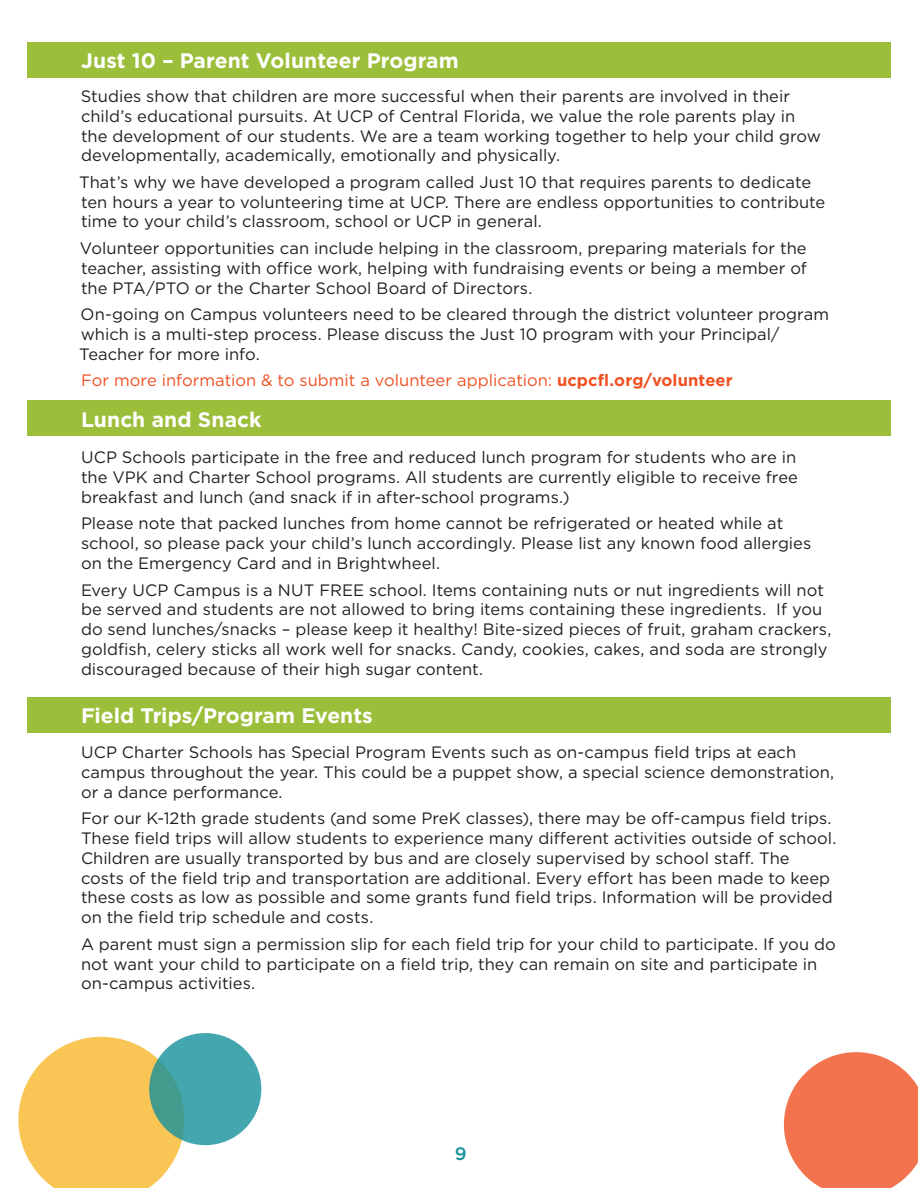
<style>
.page{position:relative;width:918px;height:1188px;background:#fff}
.page>*{position:absolute;margin:0;border:0;box-sizing:border-box;transform-origin:0 0}
.t1{font:700 21px "Gotham";color:#fff}
.t2{font:500 18px "Gotham";color:#16919c}
.Copy{font:16.5px/19.8px "Gotham";color:#231f20}
.Copy-2{font:16.5px "Gotham";color:#f05022}
.s1{font-weight:700}
</style>
<div class="page">
<div style="left:27px;top:42px;width:864px;height:35px;background:#9cbf3b"></div>
<div style="left:27px;top:400px;width:864px;height:36px;background:#9cbf3b"></div>
<div style="left:27px;top:698px;width:864px;height:35px;background:#9cbf3b"></div>
<svg style="left:18px;top:1037px;width:165px;height:151px;background:#f9ce6f"></svg>
<svg style="left:149px;top:1033px;width:112px;height:112px;background:#45a5a8"></svg>
<svg style="left:784px;top:1052px;width:134px;height:136px;background:#f48868"></svg>
<p class="t1" style="left:81px;top:46px;width:379px">Just 10 – Parent Volunteer Program</p>
<p class="Copy" style="left:81px;top:86px;width:742px">Studies show that children are more successful when their parents are involved in their child’s educational pursuits. At UCP of Central Florida, we value the role parents play in the development of our students. We are a team working together to help your child grow developmentally, academically, emotionally and physically.</p>
<p class="Copy" style="left:79px;top:172px;width:748px">That’s why we have developed a program called Just 10 that requires parents to dedicate ten hours a year to volunteering time at UCP. There are endless opportunities to contribute time to your child’s classroom, school or UCP in general.</p>
<p class="Copy" style="left:80px;top:238px;width:728px;text-align:justify">Volunteer opportunities can include helping in the classroom, preparing materials for the teacher, assisting with office work, helping with fundraising events or being a member of the PTA/PTO or the Charter School Board of Directors.</p>
<p class="Copy" style="left:79px;top:304px;width:752px">On-going on Campus volunteers need to be cleared through the district volunteer program which is a multi-step process. Please discuss the Just 10 program with your Principal/<br>Teacher for more info.</p>
<p class="Copy-2" style="left:81px;top:370px;width:653px">For more information &amp; to submit a volunteer application: <span class="s1">ucpcfl.org/volunteer</span></p>
<p class="t1" style="left:81px;top:406px;width:182px">Lunch and Snack</p>
<p class="Copy" style="left:81px;top:447px;width:719px;text-align:justify">UCP Schools participate in the free and reduced lunch program for students who are in the VPK and Charter School programs. All students are currently eligible to receive free breakfast and lunch (and snack if in after-school programs.)</p>
<p class="Copy" style="left:81px;top:513px;width:732px">Please note that packed lunches from home cannot be refrigerated or heated while at school, so please pack your child’s lunch accordingly. Please list any known food allergies on the Emergency Card and in Brightwheel.</p>
<p class="Copy" style="left:81px;top:579px;width:752px">Every UCP Campus is a NUT FREE school. Items containing nuts or nut ingredients will not be served and students are not allowed to bring items containing these ingredients. If you do send lunches/snacks – please keep it healthy! Bite-sized pieces of fruit, graham crackers, goldfish, celery sticks all work well for snacks. Candy, cookies, cakes, and soda are strongly discouraged because of their high sugar content.</p>
<p class="t1" style="left:81px;top:701px;width:293px">Field Trips/Program Events</p>
<p class="Copy" style="left:81px;top:742px;width:755px">UCP Charter Schools has Special Program Events such as on-campus field trips at each campus throughout the year. This could be a puppet show, a special science demonstration, or a dance performance.</p>
<p class="Copy" style="left:81px;top:808px;width:757px">For our K-12th grade students (and some PreK classes), there may be off-campus field trips.<br>These field trips will allow students to experience many different activities outside of school.<br>Children are usually transported by bus and are closely supervised by school staff. The costs of the field trip and transportation are additional. Every effort has been made to keep these costs as low as possible and some grants fund field trips. Information will be provided on the field trip schedule and costs.</p>
<p class="Copy" style="left:81px;top:934px;width:756px">A parent must sign a permission slip for each field trip for your child to participate. If you do not want your child to participate on a field trip, they can remain on site and participate in on-campus activities.</p>
<p class="t2" style="left:455px;top:1142px;width:13px">9</p>
</div>
